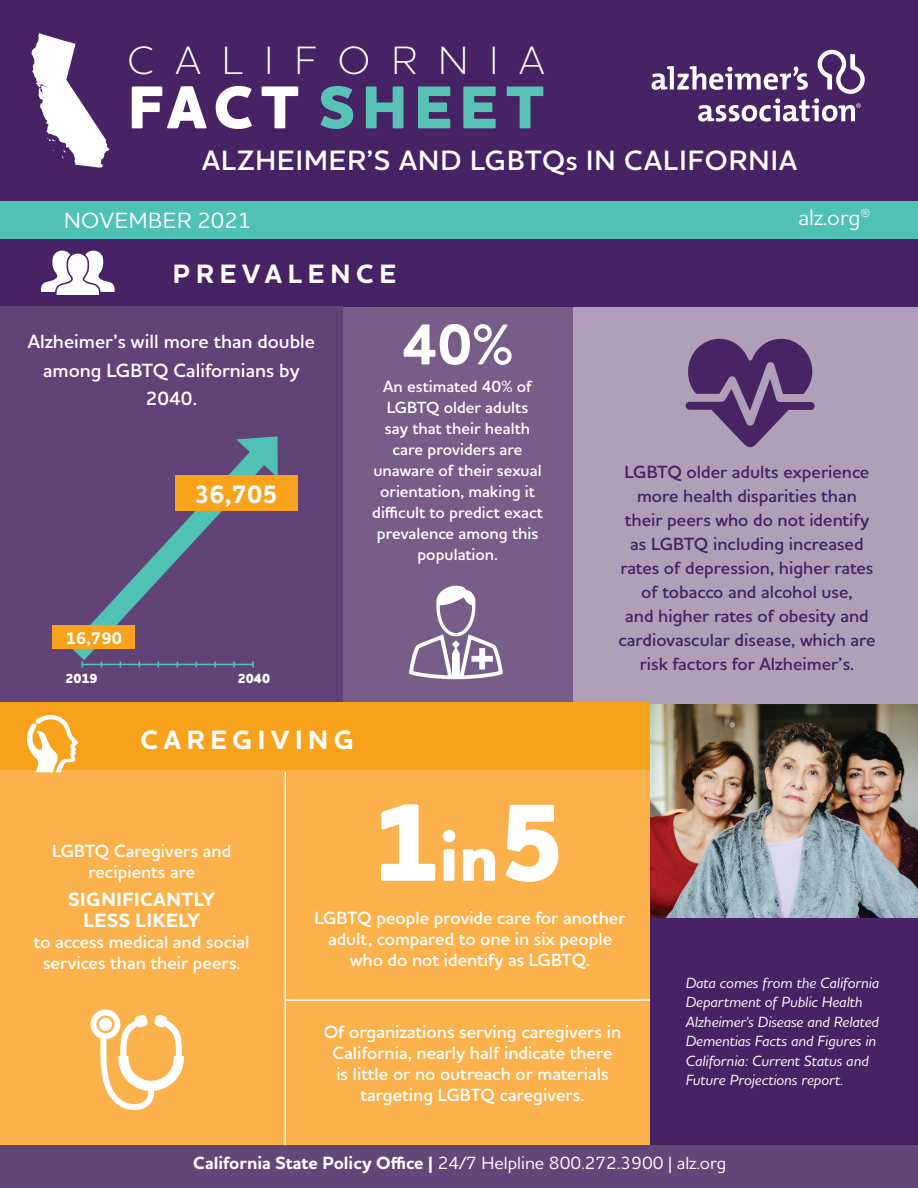
<style>
.page{position:relative;width:918px;height:1188px;background:#fff}
.page>*{position:absolute;margin:0;border:0;box-sizing:border-box;transform-origin:0 0}
.t1{font:800 111.45px "Houschka Alt Pro";color:#fff}
.t2{font:800 61.5px "Houschka Alt Pro";letter-spacing:.11em;color:#58c2b5}
.t3{font:700 58.5px "Houschka Alt Pro";color:#fff}
.t4{font:300 40.2px "Houschka Alt Pro";letter-spacing:.535em;color:#fff}
.t5{font:600 28.5px "Houschka Alt Pro";letter-spacing:.04em;color:#fff}
.t6{font:700 27px "Houschka Alt Pro";letter-spacing:.21em;color:#fff}
.t7{font:700 25.5px "Houschka Alt Pro";color:#fff}
.t8{font:500 22.5px "Houschka Alt Pro";letter-spacing:.03em;color:#fff}
.t9{font:500 22.5px "Houschka Alt Pro";letter-spacing:.01em;color:#fff}
.t10{font:600 19.5px/28.5px "Houschka Alt Pro";color:#fff;text-align:center}
.t11{font:700 19.5px/21px "Houschka Alt Pro";letter-spacing:.03em;color:#fff;text-align:center}
.t12{font:600 18px/21px "Houschka Alt Pro";color:#fff;text-align:center}
.t13{font:600 18px/24px "Houschka Alt Pro";color:#472264;text-align:center}
.t14{font:500 18px "Houschka Alt Pro";color:#fff}
.t15{font:700 17.1px "Houschka Alt Pro";color:#fff}
.t16{font:600 16.5px/21px "Houschka Alt Pro";color:#fff;text-align:center}
.t17{font:italic 500 15px/19.5px "Houschka Alt Pro";color:#fff}
.t18{font:800 13.5px "Houschka Alt Pro";color:#fff}
.s1{color:#fff}
.s2{font-size:68.1px}
.s3{font-weight:700}
</style>
<div class="page">
<div style="left:0;top:201px;width:918px;height:38px;background:#50c1b5"></div>
<div style="left:572px;top:306px;width:346px;height:399px;background:#af9fb9"></div>
<div style="left:343px;top:306px;width:229px;height:399px;background:#775d88"></div>
<div style="left:0;top:239px;width:918px;height:67px;background:#472264"></div>
<svg style="left:41px;top:251px;width:74px;height:44px"></svg>
<div style="left:0;top:1145px;width:918px;height:43px;background:#644779"></div>
<div style="left:650px;top:882px;width:268px;height:263px;background:#472264"></div>
<img style="left:649px;top:705px;width:269px;height:213px">
<svg style="left:409px;top:586px;width:94px;height:93px"></svg>
<svg style="left:686px;top:338px;width:129px;height:109px;background:#775b8a"></svg>
<div style="left:0;top:306px;width:343px;height:399px;background:#624377"></div>
<svg style="left:52px;top:467px;width:240px;height:201px"></svg>
<svg style="left:236px;top:436px;width:42px;height:39px"></svg>
<div style="left:175px;top:475px;width:123px;height:35px;background:#f9a21c"></div>
<div style="left:53px;top:626px;width:82px;height:23px;background:#f9a21c"></div>
<hr style="left:82px;top:664px;width:171px;height:1px;background:#50c1b5">
<svg style="left:195px;top:661px;width:2px;height:7px"></svg>
<svg style="left:214px;top:661px;width:2px;height:7px"></svg>
<svg style="left:233px;top:661px;width:2px;height:7px"></svg>
<svg style="left:252px;top:661px;width:2px;height:7px"></svg>
<div style="left:0;top:0;width:918px;height:201px;background:#472264"></div>
<svg style="left:31px;top:33px;width:78px;height:135px"></svg>
<svg style="left:651px;top:50px;width:214px;height:72px"></svg>
<div style="left:0;top:704px;width:649px;height:441px;background:#fbb24c"></div>
<div style="left:0;top:702px;width:649px;height:68px;background:#f9a21c"></div>
<svg style="left:27px;top:714px;width:52px;height:58px"></svg>
<hr style="left:285px;top:772px;width:1px;height:373px;background:#fff">
<svg style="left:91px;top:1009px;width:93px;height:102px"></svg>
<hr style="left:285px;top:999px;width:365px;height:2px;background:#fff">
<h3 class="t4" style="left:128px;top:35px;width:418px">CALIFORNIA</h3>
<h2 class="t2" style="left:128px;top:67px;width:418px"><span class="s1">FACT</span> SHEET</h2>
<h3 class="t5" style="left:202px;top:142px;width:597px">ALZHEIMER’S AND LGBTQs IN CALIFORNIA</h3>
<p class="t8" style="left:64px;top:206px;width:189px">NOVEMBER 2021</p>
<p class="t9" style="left:799px;top:203px;width:74px">alz.org®</p>
<h3 class="t6" style="left:173px;top:256px;width:225px">PREVALENCE</h3>
<p class="t10" style="left:28px;top:327px;width:289px">Alzheimer’s will more than double among LGBTQ Californians by<br>2040.</p>
<h3 class="t7" style="left:194px;top:477px;width:85px">36,705</h3>
<h3 class="t3" style="left:402px;top:307px;width:112px">40%</h3>
<p class="t16" style="left:372px;top:376px;width:172px">An estimated 40% of<br>LGBTQ older adults<br>say that their health care providers are unaware of their sexual orientation, making it difficult to predict exact prevalence among this population.</p>
<p class="t15" style="left:66px;top:627px;width:58px">16,790</p>
<p class="t18" style="left:65px;top:670px;width:34px">2019</p>
<p class="t18" style="left:238px;top:670px;width:34px">2040</p>
<h3 class="t6" style="left:141px;top:723px;width:215px">CAREGIVING</h3>
<p class="t13" style="left:618px;top:460px;width:259px">LGBTQ older adults experience more health disparities than their peers who do not identify as LGBTQ including increased rates of depression, higher rates of tobacco and alcohol use,<br>and higher rates of obesity and cardiovascular disease, which are risk factors for Alzheimer’s.</p>
<p class="t12" style="left:52px;top:840px;width:181px">LGBTQ Caregivers and recipients are</p>
<p class="t11" style="left:68px;top:889px;width:148px">SIGNIFICANTLY<br>LESS LIKELY</p>
<p class="t12" style="left:34px;top:931px;width:217px">to access medical and social services than their peers.</p>
<h1 class="t1" style="left:372px;top:770px;width:195px">1<span class="s2">in</span>5</h1>
<p class="t12" style="left:315px;top:907px;width:313px">LGBTQ people provide care for another adult, compared to one in six people who do not identify as LGBTQ.</p>
<p class="t12" style="left:324px;top:1021px;width:299px">Of organizations serving caregivers in California, nearly half indicate there<br>is little or no outreach or materials targeting LGBTQ caregivers.</p>
<p class="t17" style="left:686px;top:972px;width:195px">Data comes from the California<br>Department of Public Health<br>Alzheimer's Disease and Related<br>Dementias Facts and Figures in<br>California: Current Status and<br>Future Projections report.</p>
<p class="t14" style="left:193px;top:1152px;width:534px"><span class="s3">California State Policy Office |</span> 24/7 Helpline 800.272.3900 | alz.org</p>
</div>
